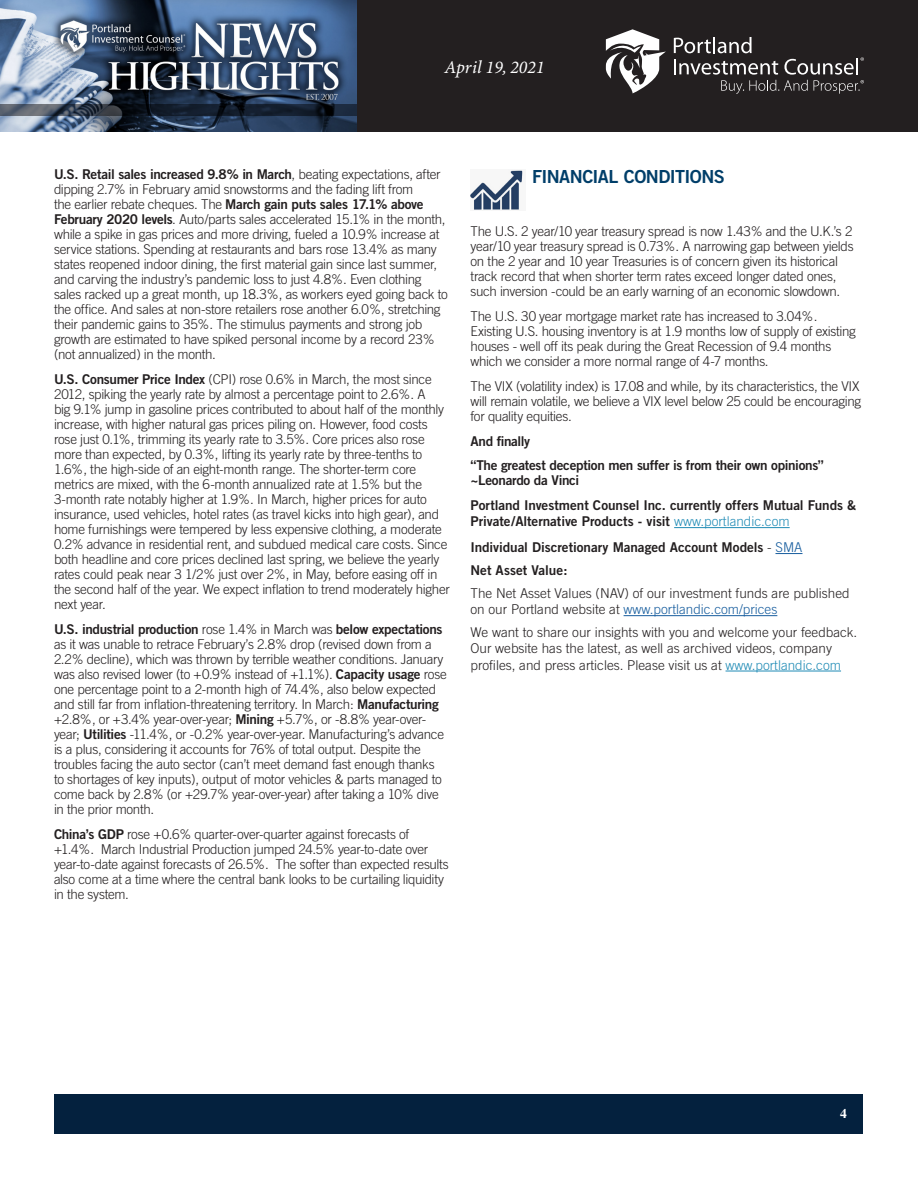
<style>
.page{position:relative;width:918px;height:1188px;background:#fff}
.page>*{position:absolute;margin:0;border:0;box-sizing:border-box;transform-origin:0 0}
.Article_-_Body{font:18px "Trade Gothic Bold Two";letter-spacing:-.03em;color:#003e69}
.t1{font:italic 18px "Minion Variable Concept";color:#fff}
.Article_-_Body-2{font:300 13.5px/15px "Trade Gothic";letter-spacing:-.02em;color:#231f20}
.Article_-_Body-3{font:300 13.5px/16.2px "Trade Gothic";color:#231f20}
.Article_-_Body-4{font:13.5px/15px "Trade Gothic Bold Two";letter-spacing:-.01em;color:#231f20}
.t2{font:700 13.5px "Times";color:#fff}
.s1{font-family:"Trade Gothic Bold Two";font-weight:400}
.s2{font-family:"Trade Gothic";font-weight:300;color:#218cb6}
.s3{font-family:"Trade Gothic";font-weight:300}
.s4{font-family:"Trade Gothic";font-weight:300;color:#175d9e}
.s5{color:#175d9e}
.s6{color:#218cb6}
</style>
<div class="page">
<div style="left:356px;top:0;width:562px;height:132px;background:#231f20"></div>
<img style="left:0;top:0;width:356px;height:132px">
<svg style="left:0;top:104px;width:356px;height:12px;background:#232c39"></svg>
<svg style="left:674px;top:37px;width:190px;height:57px"></svg>
<svg style="left:606px;top:29px;width:60px;height:64px"></svg>
<div style="left:55px;top:1094px;width:808px;height:39px;background:#04213e"></div>
<hr style="left:674px;top:527px;width:116px;height:1px;background:#218cb6">
<svg style="left:775px;top:553px;width:27px;height:1px"></svg>
<hr style="left:624px;top:615px;width:153px;height:1px;background:#175d9e">
<hr style="left:726px;top:671px;width:115px;height:1px;background:#218cb6">
<img style="left:471px;top:170px;width:52px;height:40px">
<h1 class="t1" style="left:445px;top:55px;width:101px">April 19, 2021</h1>
<p class="Article_-_Body-2" style="left:54px;top:167px;width:395px"><span class="s1">U.S. Retail sales increased 9.8% in March</span>, beating expectations, after dipping 2.7% in February amid snowstorms and the fading lift from<br>the earlier rebate cheques. The <span class="s1">March gain puts sales 17.1% above February 2020 levels</span>. Auto/parts sales accelerated 15.1% in the month, while a spike in gas prices and more driving, fueled a 10.9% increase at service stations. Spending at restaurants and bars rose 13.4% as many states reopened indoor dining, the first material gain since last summer, and carving the industry’s pandemic loss to just 4.8%. Even clothing sales racked up a great month, up 18.3%, as workers eyed going back to the office. And sales at non-store retailers rose another 6.0%, stretching their pandemic gains to 35%. The stimulus payments and strong job growth are estimated to have spiked personal income by a record 23% (not annualized) in the month.</p>
<p class="Article_-_Body-2" style="left:54px;top:372px;width:397px"><span class="s1">U.S. Consumer Price Index</span> (CPI) rose 0.6% in March, the most since 2012, spiking the yearly rate by almost a percentage point to 2.6%. A<br>big 9.1% jump in gasoline prices contributed to about half of the monthly increase, with higher natural gas prices piling on. However, food costs rose just 0.1%, trimming its yearly rate to 3.5%. Core prices also rose more than expected, by 0.3%, lifting its yearly rate by three-tenths to 1.6%, the high-side of an eight-month range. The shorter-term core metrics are mixed, with the 6-month annualized rate at 1.5% but the 3-month rate notably higher at 1.9%. In March, higher prices for auto insurance, used vehicles, hotel rates (as travel kicks into high gear), and home furnishings were tempered by less expensive clothing, a moderate 0.2% advance in residential rent, and subdued medical care costs. Since both headline and core prices declined last spring, we believe the yearly rates could peak near 3 1/2% just over 2%, in May, before easing off in the second half of the year. We expect inflation to trend moderately higher next year.</p>
<p class="Article_-_Body-2" style="left:54px;top:621px;width:394px"><span class="s1">U.S. industrial production</span> rose 1.4% in March was <span class="s1">below expectations </span>as it was unable to retrace February’s 2.8% drop (revised down from a 2.2% decline), which was thrown by terrible weather conditions. January was also revised lower (to +0.9% instead of +1.1%). <span class="s1">Capacity usage</span> rose one percentage point to a 2-month high of 74.4%, also below expected and still far from inflation-threatening territory. In March: <span class="s1">Manufacturing </span>+2.8%, or +3.4% year-over-year; <span class="s1">Mining</span> +5.7%, or -8.8% year-over&shy;year; <span class="s1">Utilities</span> -11.4%, or -0.2% year-over-year. Manufacturing’s advance is a plus, considering it accounts for 76% of total output. Despite the troubles facing the auto sector (can’t meet demand fast enough thanks to shortages of key inputs), output of motor vehicles &amp; parts managed to come back by 2.8% (or +29.7% year-over-year) after taking a 10% dive in the prior month.</p>
<p class="Article_-_Body-2" style="left:54px;top:826px;width:396px"><span class="s1">China’s GDP</span> rose +0.6% quarter-over-quarter against forecasts of +1.4%. March Industrial Production jumped 24.5% year-to-date over year-to-date against forecasts of 26.5%. The softer than expected results also come at a time where the central bank looks to be curtailing liquidity in the system.</p>
<p class="Article_-_Body" style="left:532px;top:165px;width:194px">FINANCIAL CONDITIONS</p>
<p class="Article_-_Body-2" style="left:471px;top:224px;width:385px">The U.S. 2 year/10 year treasury spread is now 1.43% and the U.K.’s 2 year/10 year treasury spread is 0.73%. A narrowing gap between yields on the 2 year and 10 year Treasuries is of concern given its historical track record that when shorter term rates exceed longer dated ones, such inversion -could be an early warning of an economic slowdown.</p>
<p class="Article_-_Body-2" style="left:471px;top:309px;width:387px">The U.S. 30 year mortgage market rate has increased to 3.04%.<br>Existing U.S. housing inventory is at 1.9 months low of supply of existing houses - well off its peak during the Great Recession of 9.4 months which we consider a more normal range of 4-7 months.</p>
<p class="Article_-_Body-2" style="left:471px;top:378px;width:392px;text-align:justify">The VIX (volatility index) is 17.08 and while, by its characteristics, the VIX will remain volatile, we believe a VIX level below 25 could be encouraging for quality equities.</p>
<p class="Article_-_Body-4" style="left:471px;top:433px;width:61px">And finally</p>
<p class="Article_-_Body-4" style="left:471px;top:458px;width:355px">“The greatest deception men suffer is from their own opinions” ~Leonardo da Vinci</p>
<p class="Article_-_Body-4" style="left:471px;top:497px;width:387px;line-height:16.2px">Portland Investment Counsel Inc. currently offers Mutual Funds &amp;<br>Private/Alternative Products - visit <span class="s2">www.portlandic.com</span></p>
<p class="Article_-_Body-4" style="left:471px;top:540px;width:333px">Individual Discretionary Managed Account Models <span class="s3">-</span> <span class="s4">SMA</span></p>
<p class="Article_-_Body-4" style="left:471px;top:563px;width:99px">Net Asset Value:</p>
<p class="Article_-_Body-3" style="left:471px;top:585px;width:381px">The Net Asset Values (NAV) of our investment funds are published on our Portland website at <span class="s5">www.portlandic.com/prices</span></p>
<p class="Article_-_Body-3" style="left:471px;top:624px;width:388px">We want to share our insights with you and welcome your feedback.<br>Our website has the latest, as well as archived videos, company profiles, and press articles. Please visit us at <span class="s6">www.portlandic.com</span></p>
<p class="t2" style="left:840px;top:1100px;width:8px">4</p>
</div>
